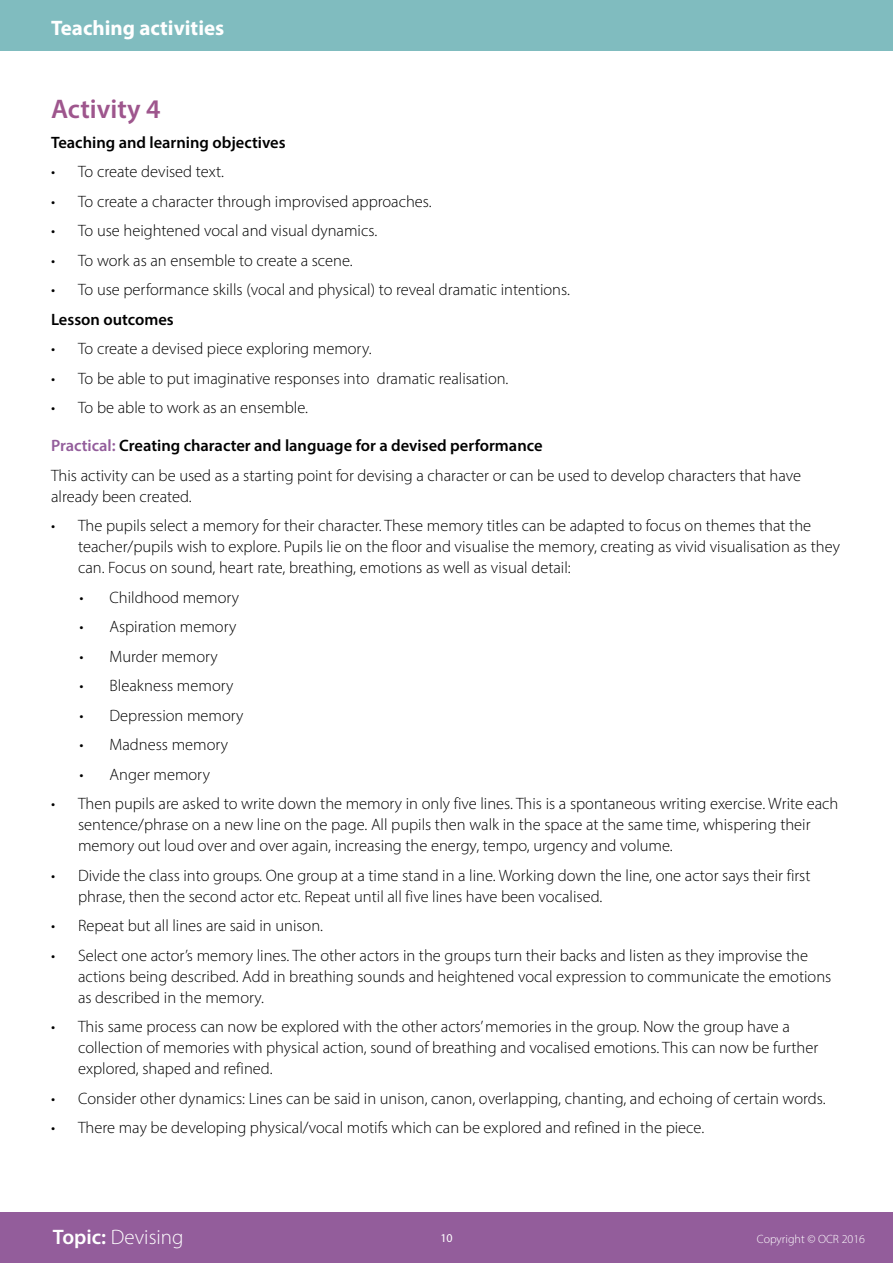
<style>
.page{position:relative;width:893px;height:1263px;background:#fff}
.page>*{position:absolute;margin:0;border:0;box-sizing:border-box;transform-origin:0 0}
.body{font:600 27px "Myriad Pro";color:#9e568d}
.t1{font:700 21px "Myriad Pro";color:#fff}
.t2{font:300 21px "Myriad Pro";color:#fff}
.body-2{font:300 16.5px/21px "Myriad Pro";color:#000}
.body-3{font:600 16.5px "Myriad Pro";color:#000}
.t3{font:300 12px "Myriad Pro";color:#fff}
.t4{font:12px "Myriad Pro";color:#fff}
.s1{color:#935d9b}
.s2{font-weight:600}
</style>
<div class="page">
<div style="left:0;top:0;width:893px;height:51px;background:#80bcbf"></div>
<div style="left:0;top:1212px;width:893px;height:51px;background:#935d9b"></div>
<p class="t1" style="left:51px;top:14px;width:175px">Teaching activities</p>
<p class="body" style="left:51px;top:92px;width:111px">Activity 4</p>
<p class="body-3" style="left:51px;top:132px;width:236px">Teaching and learning objectives</p>
<p class="body-2" style="left:51px;top:161px;width:175px">• To create devised text.</p>
<p class="body-2" style="left:51px;top:190px;width:382px">• To create a character through improvised approaches.</p>
<p class="body-2" style="left:51px;top:220px;width:328px">• To use heightened vocal and visual dynamics.</p>
<p class="body-2" style="left:51px;top:249px;width:303px">• To work as an ensemble to create a scene.</p>
<p class="body-2" style="left:51px;top:279px;width:520px">• To use performance skills (vocal and physical) to reveal dramatic intentions.</p>
<p class="body-3" style="left:51px;top:309px;width:124px">Lesson outcomes</p>
<p class="body-2" style="left:51px;top:338px;width:322px">• To create a devised piece exploring memory.</p>
<p class="body-2" style="left:51px;top:367px;width:459px">• To be able to put imaginative responses into dramatic realisation.</p>
<p class="body-2" style="left:51px;top:397px;width:259px">• To be able to work as an ensemble.</p>
<p class="body-3" style="left:51px;top:435px;width:493px"><span class="s1">Practical:</span> Creating character and language for a devised performance</p>
<p class="body-2" style="left:51px;top:464px;width:752px">This activity can be used as a starting point for devising a character or can be used to develop characters that have already been created.</p>
<p class="body-2" style="left:78px;top:515px;width:763px;text-indent:-27px">• The pupils select a memory for their character. These memory titles can be adapted to focus on themes that the teacher/pupils wish to explore. Pupils lie on the floor and visualise the memory, creating as vivid visualisation as they can. Focus on sound, heart rate, breathing, emotions as well as visual detail:</p>
<p class="body-2" style="left:80px;top:586px;width:161px">• Childhood memory</p>
<p class="body-2" style="left:80px;top:616px;width:158px">• Aspiration memory</p>
<p class="body-2" style="left:80px;top:645px;width:140px">• Murder memory</p>
<p class="body-2" style="left:80px;top:675px;width:155px">• Bleakness memory</p>
<p class="body-2" style="left:80px;top:704px;width:165px">• Depression memory</p>
<p class="body-2" style="left:80px;top:734px;width:150px">• Madness memory</p>
<p class="body-2" style="left:80px;top:763px;width:132px">• Anger memory</p>
<p class="body-2" style="left:78px;top:793px;width:762px;text-indent:-27px">• Then pupils are asked to write down the memory in only five lines. This is a spontaneous writing exercise. Write each sentence/phrase on a new line on the page. All pupils then walk in the space at the same time, whispering their memory out loud over and over again, increasing the energy, tempo, urgency and volume.</p>
<p class="body-2" style="left:78px;top:864px;width:734px;text-indent:-27px">• Divide the class into groups. One group at a time stand in a line. Working down the line, one actor says their first phrase, then the second actor etc. Repeat until all five lines have been vocalised.</p>
<p class="body-2" style="left:51px;top:915px;width:274px">• Repeat but all lines are said in unison.</p>
<p class="body-2" style="left:78px;top:944px;width:755px;text-indent:-27px">• Select one actor’s memory lines. The other actors in the groups turn their backs and listen as they improvise the actions being described. Add in breathing sounds and heightened vocal expression to communicate the emotions as described in the memory.</p>
<p class="body-2" style="left:78px;top:1016px;width:742px;text-indent:-27px">• This same process can now be explored with the other actors’ memories in the group. Now the group have a collection of memories with physical action, sound of breathing and vocalised emotions. This can now be further explored, shaped and refined.</p>
<p class="body-2" style="left:51px;top:1088px;width:776px">• Consider other dynamics: Lines can be said in unison, canon, overlapping, chanting, and echoing of certain words.</p>
<p class="body-2" style="left:51px;top:1117px;width:655px">• There may be developing physical/vocal motifs which can be explored and refined in the piece.</p>
<p class="t2" style="left:53px;top:1224px;width:132px"><span class="s2">Topic:</span> Devising</p>
<p class="t4" style="left:440px;top:1231px;width:14px">10</p>
<p class="t3" style="left:757px;top:1232px;width:110px">Copyright © OCR 2016</p>
</div>
